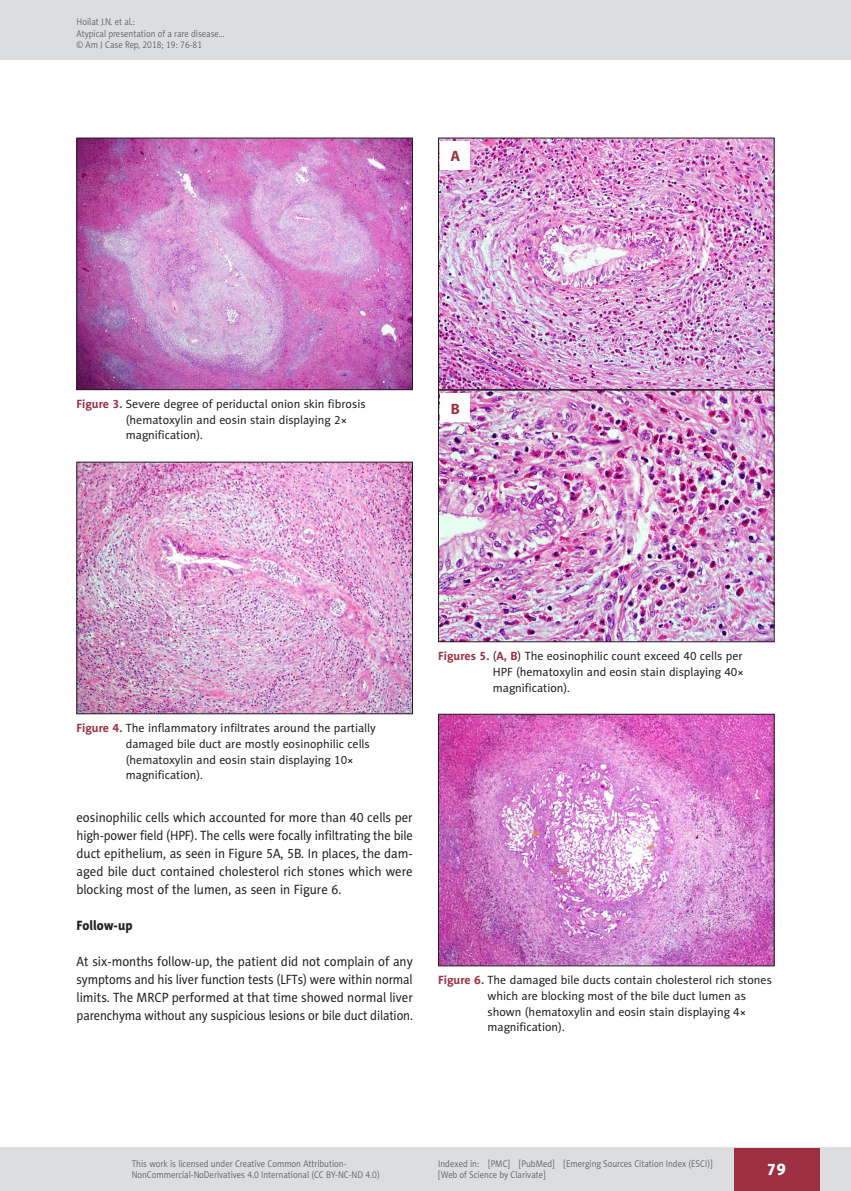
<style>
.page{position:relative;width:851px;height:1191px;background:#fff}
.page>*{position:absolute;margin:0;border:0;box-sizing:border-box;transform-origin:0 0}
.t1{font:16.5px "Naomi Sans EFN Heavy";color:#fff}
.t2{font:700 15px "Myriad Pro";color:#9d2f42}
.AJCR_Body{font:13.5px/18px "Naomi Sans EFN";letter-spacing:-.01em;color:#231f20;text-align:justify;scale:.95 1}
.AJCR_Headline_2{font:13.5px "Naomi Sans EFN Heavy";color:#231f20;scale:.95 1}
.AJCR_Rycina_tytul{font:12px/15.8px "Naomi Sans EFN";color:#231f20}
.t3{font:9.75px/11.2px "Naomi Sans EFN Light";color:#57585a;scale:.9 1}
.s1{font-weight:700;color:#9d2f42}
</style>
<div class="page">
<img style="left:440px;top:140px;width:332px;height:500px">
<div style="left:438px;top:138px;width:336px;height:252px;border:1px solid #231f20"></div>
<div style="left:441px;top:142px;width:29px;height:28px;background:#fff"></div>
<div style="left:438px;top:390px;width:336px;height:252px;border:1px solid #231f20"></div>
<div style="left:441px;top:394px;width:29px;height:28px;background:#fff"></div>
<img style="left:440px;top:716px;width:332px;height:248px">
<div style="left:438px;top:714px;width:336px;height:252px;border:1px solid #231f20"></div>
<img style="left:79px;top:140px;width:331px;height:248px">
<div style="left:77px;top:138px;width:335px;height:252px;border:1px solid #231f20"></div>
<img style="left:79px;top:464px;width:331px;height:248px">
<div style="left:77px;top:462px;width:335px;height:252px;border:1px solid #231f20"></div>
<div style="left:0;top:1148px;width:850px;height:43px;background:#dcdddf"></div>
<div style="left:733px;top:1147px;width:86px;height:43px;background:#9d2f42"></div>
<div style="left:0;top:0;width:850px;height:60px;background:#dcdddf"></div>
<p class="t3" style="left:77px;top:16px;width:166px">Hoilat J.N. et al.:<br>Atypical presentation of a rare disease… © Am J Case Rep, 2018; 19: 76-81</p>
<p class="t2" style="left:450px;top:147px;width:11px">A</p>
<p class="AJCR_Rycina_tytul" style="left:126px;top:396px;width:241px;text-indent:-49px"><span class="s1">Figure 3.</span> Severe degree of periductal onion skin fibrosis (hematoxylin and eosin stain displaying 2× magnification).</p>
<p class="t2" style="left:451px;top:399px;width:11px">B</p>
<p class="AJCR_Rycina_tytul" style="left:126px;top:720px;width:251px;text-indent:-49px"><span class="s1">Figure 4.</span> The inflammatory infiltrates around the partially damaged bile duct are mostly eosinophilic cells (hematoxylin and eosin stain displaying 10× magnification).</p>
<p class="AJCR_Body" style="left:77px;top:808px;width:355px">eosinophilic cells which accounted for more than 40 cells per high-power field (HPF). The cells were focally infiltrating the bile duct epithelium, as seen in Figure 5A, 5B. In places, the dam&shy;aged bile duct contained cholesterol rich stones which were blocking most of the lumen, as seen in Figure 6.</p>
<p class="AJCR_Headline_2" style="left:77px;top:917px;width:60px">Follow-up</p>
<p class="AJCR_Body" style="left:77px;top:952px;width:355px">At six-months follow-up, the patient did not complain of any symptoms and his liver function tests (LFTs) were within normal limits. The MRCP performed at that time showed normal liver parenchyma without any suspicious lesions or bile duct dilation.</p>
<p class="AJCR_Rycina_tytul" style="left:492px;top:648px;width:252px;text-align:justify;text-indent:-55px"><span class="s1">Figures 5.</span> (<span class="s1">A, B</span>) The eosinophilic count exceed 40 cells per HPF (hematoxylin and eosin stain displaying 40× magnification).</p>
<p class="AJCR_Rycina_tytul" style="left:487px;top:972px;width:286px;text-indent:-49px"><span class="s1">Figure 6.</span> The damaged bile ducts contain cholesterol rich stones which are blocking most of the bile duct lumen as shown (hematoxylin and eosin stain displaying 4× magnification).</p>
<p class="t3" style="left:132px;top:1158px;width:277px">This work is licensed under Creative Common Attribution-<br>NonCommercial-NoDerivatives 4.0 International (CC BY-NC-ND 4.0)</p>
<p class="t3" style="left:438px;top:1158px;width:306px">Indexed in: [PMC] [PubMed] [Emerging Sources Citation Index (ESCI)] [Web of Science by Clarivate]</p>
<h1 class="t1" style="left:766px;top:1159px;width:21px">79</h1>
</div>
